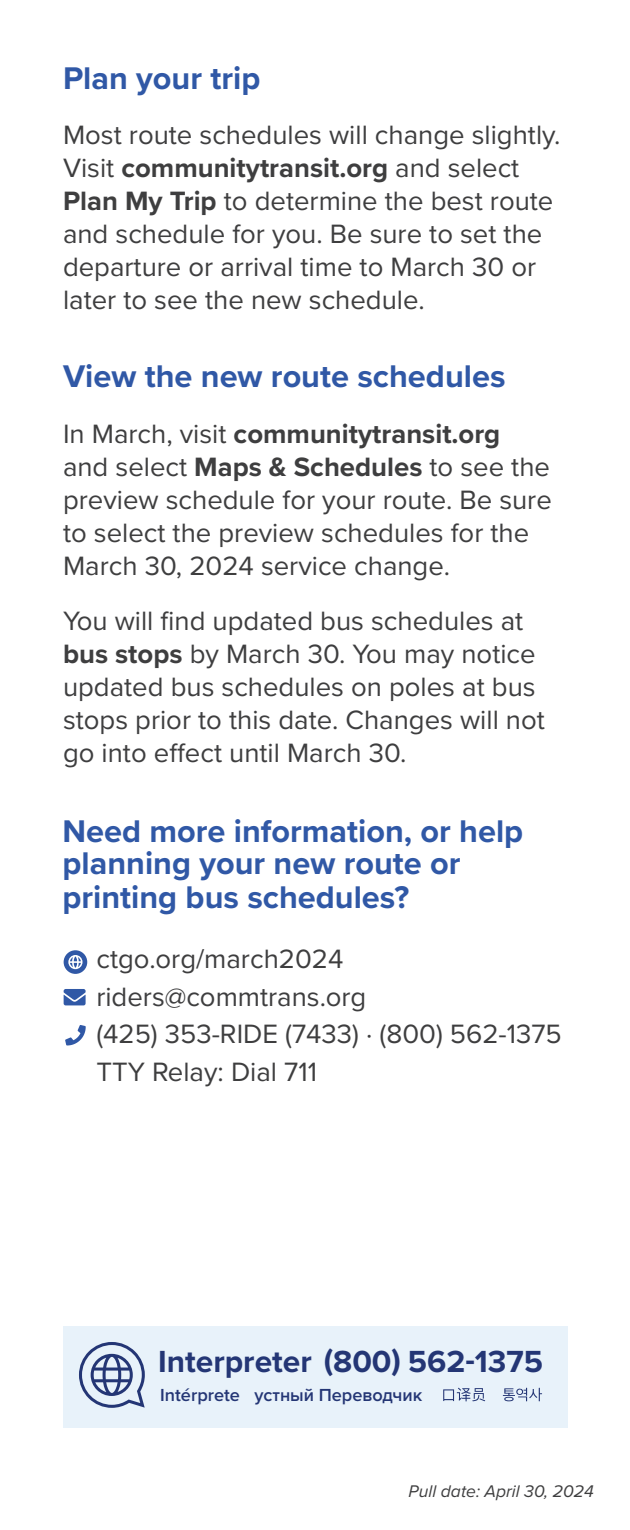
<style>
.page{position:relative;width:630px;height:1530px;background:#fff}
.page>*{position:absolute;margin:0;border:0;box-sizing:border-box;transform-origin:0 0}
.t1{font:700 32.5px/33.2px "Proxima Nova";color:#3058a6}
.t2{font:700 31.75px "Proxima Nova";color:#243675}
.t3{font:27.5px/33px "Proxima Nova";color:#3e3e3f}
.t4{font:600 18px "Proxima Nova";color:#243675}
.t5{font:italic 17.5px "Proxima Nova";color:#3e3e3f}
.s1{font-weight:700}
</style>
<div class="page">
<svg style="left:64px;top:989px;width:22px;height:16px"></svg>
<svg style="left:65px;top:1025px;width:21px;height:20px"></svg>
<svg style="left:64px;top:950px;width:23px;height:24px"></svg>
<div style="left:63px;top:1326px;width:504px;height:102px;background:#e8f2fa"></div>
<svg style="left:79px;top:1342px;width:66px;height:66px"></svg>
<svg style="left:443px;top:1388px;width:42px;height:13px"></svg>
<svg style="left:503px;top:1388px;width:39px;height:13px"></svg>
<p class="t1" style="left:63px;top:60px;width:199px">Plan your trip</p>
<p class="t3" style="left:63px;top:117px;width:499px">Most route schedules will change slightly.<br>Visit <span class="s1">communitytransit.org</span> and select <span class="s1">Plan My Trip</span> to determine the best route and schedule for you. Be sure to set the departure or arrival time to March 30 or later to see the new schedule.</p>
<p class="t1" style="left:63px;top:359px;width:444px">View the new route schedules</p>
<p class="t3" style="left:63px;top:416px;width:490px">In March, visit <span class="s1">communitytransit.org </span>and select <span class="s1">Maps &amp; Schedules</span> to see the preview schedule for your route. Be sure to select the preview schedules for the March 30, 2024 service change.</p>
<p class="t3" style="left:63px;top:603px;width:483px">You will find updated bus schedules at <span class="s1">bus stops</span> by March 30. You may notice updated bus schedules on poles at bus stops prior to this date. Changes will not go into effect until March 30.</p>
<p class="t1" style="left:63px;top:814px;width:462px">Need more information, or help planning your new route or printing bus schedules?</p>
<p class="t3" style="left:96px;top:941px;width:248px">ctgo.org/march2024</p>
<p class="t3" style="left:96px;top:979px;width:272px">riders@commtrans.org</p>
<p class="t3" style="left:96px;top:1014px;width:467px;line-height:37.5px">(425) 353-RIDE (7433) · (800) 562-1375<br>TTY Relay: Dial 711</p>
<p class="t2" style="left:158px;top:1337px;width:386px">Interpreter (800) 562-1375</p>
<p class="t4" style="left:160px;top:1381px;width:81px">Intérprete</p>
<p class="t4" style="left:254px;top:1381px;width:170px">устный Переводчик</p>
<p class="t5" style="left:409px;top:1478px;width:187px">Pull date: April 30, 2024</p>
</div>
